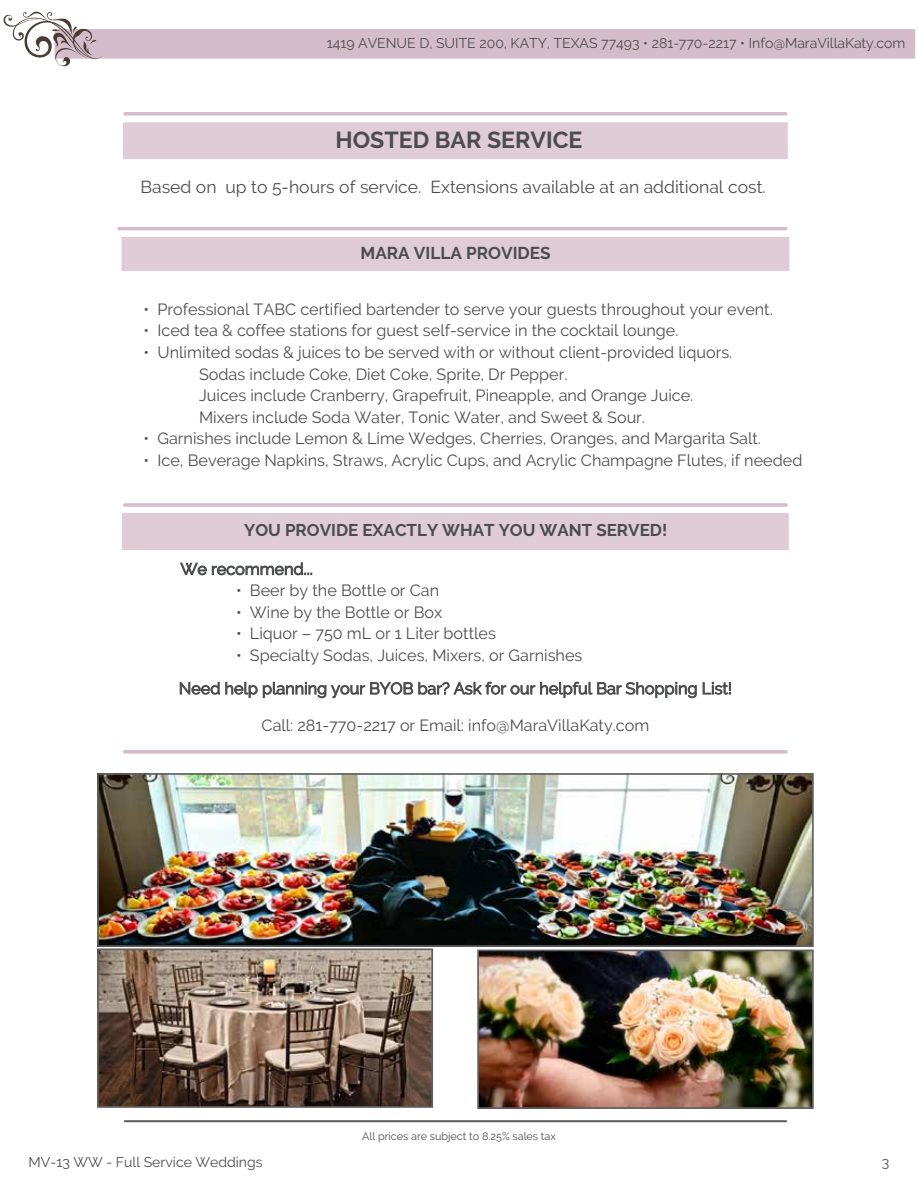
<style>
.page{position:relative;width:918px;height:1188px;background:#fff}
.page>*{position:absolute;margin:0;border:0;box-sizing:border-box;transform-origin:0 0}
.t1{font:700 23.1px "Raleway";color:#4b4c4c}
.t2{font:17.25px "Raleway";color:#4b4d4d}
.t3{font:700 17.1px "Raleway";color:#4b4d4c}
.t4{font:700 16.95px "Raleway";color:#4b4c4c}
.t5{font:16.2px/21.6px "Raleway";color:#4b4d4d}
.t6{font:14.1px "Raleway";color:#4b4c4c}
.t7{font:14.1px "Raleway";color:#4b4d4d}
.t8{font:10.8px "Raleway";color:#4b4d4d}
</style>
<div class="page">
<div style="left:55px;top:29px;width:860px;height:30px;background:#d5bcca;border:2px solid #d5bcca"></div>
<svg style="left:3px;top:11px;width:100px;height:56px"></svg>
<hr style="left:124px;top:1120px;width:663px;height:2px;background:#606061">
<svg style="left:180px;top:562px;width:132px;height:14px"></svg>
<div style="left:123px;top:514px;width:665px;height:35px;background:#dfccd7"></div>
<div style="left:122px;top:513px;width:667px;height:37px;border:2px solid #d5bcca"></div>
<div style="left:123px;top:503px;width:665px;height:4px;border:2px solid #d5bcca"></div>
<div style="left:123px;top:112px;width:665px;height:4px;border:2px solid #d5bcca"></div>
<div style="left:124px;top:123px;width:663px;height:35px;background:#dfccd7"></div>
<div style="left:123px;top:122px;width:665px;height:37px;border:2px solid #d5bcca"></div>
<div style="left:122px;top:238px;width:667px;height:32px;background:#dfccd7"></div>
<div style="left:122px;top:237px;width:667px;height:34px;border:2px solid #d5bcca"></div>
<div style="left:117px;top:227px;width:671px;height:3px;border:2px solid #d5bcca"></div>
<svg style="left:179px;top:681px;width:552px;height:18px"></svg>
<div style="left:123px;top:750px;width:665px;height:4px;border:2px solid #d5bcca"></div>
<img style="left:100px;top:776px;width:711px;height:168px">
<div style="left:97px;top:773px;width:717px;height:174px;border:2px solid #616162"></div>
<img style="left:480px;top:953px;width:331px;height:153px">
<div style="left:477px;top:950px;width:337px;height:159px;border:2px solid #616162"></div>
<img style="left:100px;top:951px;width:330px;height:154px">
<div style="left:97px;top:948px;width:336px;height:160px;border:2px solid #616162"></div>
<p class="t6" style="left:327px;top:35px;width:580px">1419 AVENUE D, SUITE 200, KATY, TEXAS 77493 • 281-770-2217 • Info@MaraVillaKaty.com</p>
<h1 class="t1" style="left:336px;top:127px;width:248px">HOSTED BAR SERVICE</h1>
<p class="t2" style="left:140px;top:176px;width:627px">Based on up to 5-hours of service. Extensions available at an additional cost.</p>
<p class="t3" style="left:361px;top:244px;width:192px">MARA VILLA PROVIDES</p>
<p class="t5" style="left:144px;top:298px;width:631px">• Professional TABC certified bartender to serve your guests throughout your event.</p>
<p class="t5" style="left:144px;top:320px;width:536px">• Iced tea &amp; coffee stations for guest self-service in the cocktail lounge.</p>
<p class="t5" style="left:199px;top:341px;width:535px;text-indent:-56px">• Unlimited sodas &amp; juices to be served with or without client-provided liquors.<br>Sodas include Coke, Diet Coke, Sprite, Dr Pepper.<br>Juices include Cranberry, Grapefruit, Pineapple, and Orange Juice.<br>Mixers include Soda Water, Tonic Water, and Sweet &amp; Sour.</p>
<p class="t5" style="left:144px;top:428px;width:619px">• Garnishes include Lemon &amp; Lime Wedges, Cherries, Oranges, and Margarita Salt.</p>
<p class="t5" style="left:144px;top:449px;width:660px">• Ice, Beverage Napkins, Straws, Acrylic Cups, and Acrylic Champagne Flutes, if needed</p>
<p class="t4" style="left:244px;top:520px;width:424px">YOU PROVIDE EXACTLY WHAT YOU WANT SERVED!</p>
<p class="t5" style="left:181px;top:558px;width:134px">We recommend...</p>
<p class="t5" style="left:236px;top:580px;width:205px">• Beer by the Bottle or Can</p>
<p class="t5" style="left:236px;top:601px;width:208px">• Wine by the Bottle or Box</p>
<p class="t5" style="left:236px;top:623px;width:261px">• Liquor – 750 mL or 1 Liter bottles</p>
<p class="t5" style="left:236px;top:644px;width:348px">• Specialty Sodas, Juices, Mixers, or Garnishes</p>
<p class="t5" style="left:262px;top:715px;width:389px">Call: 281-770-2217 or Email: info@MaraVillaKaty.com</p>
<p class="t8" style="left:362px;top:1130px;width:195px">All prices are subject to 8.25% sales tax</p>
<p class="t7" style="left:29px;top:1154px;width:236px">MV-13 WW - Full Service Weddings</p>
<p class="t7" style="left:882px;top:1154px;width:9px">3</p>
</div>
